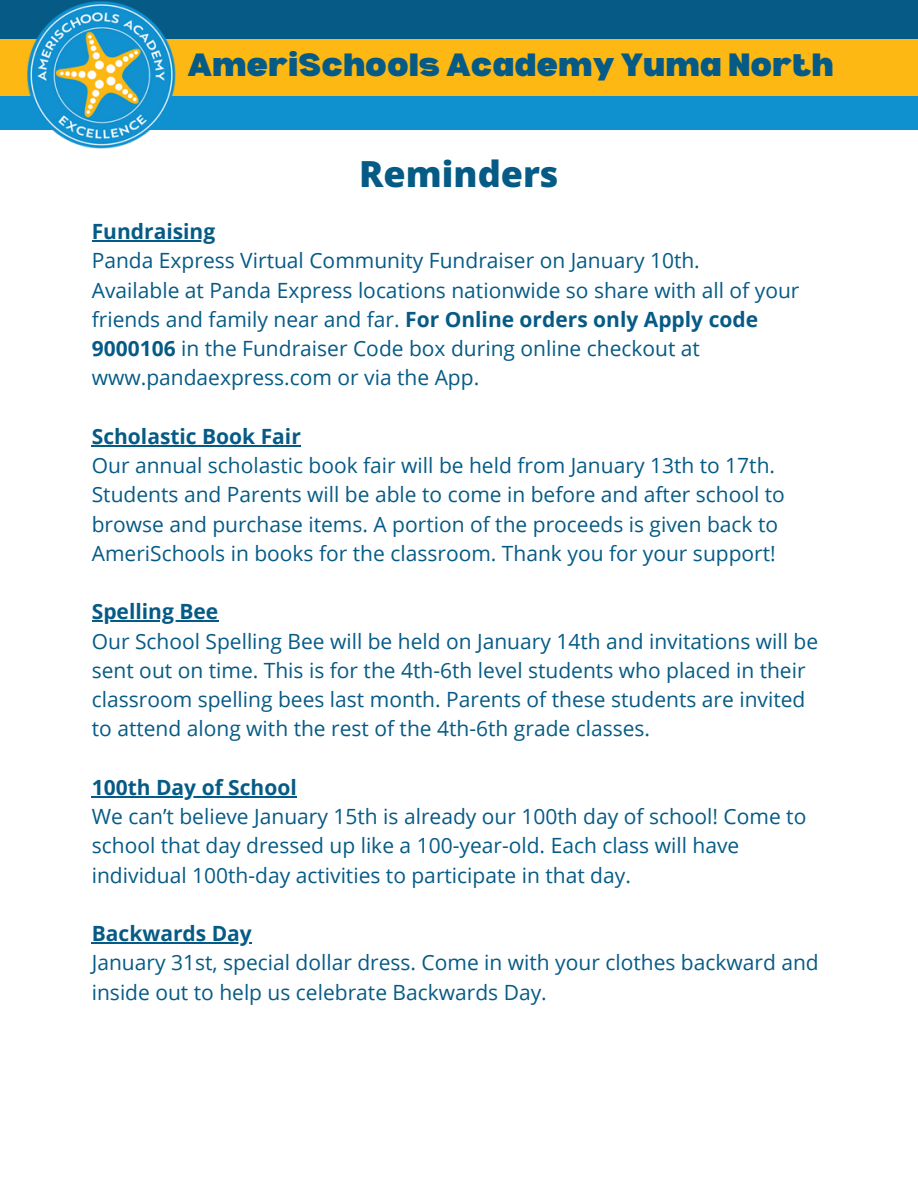
<style>
.page{position:relative;width:918px;height:1188px;background:#fff}
.page>*{position:absolute;margin:0;border:0;box-sizing:border-box;transform-origin:0 0}
.t1{font:800 36px "Open Sans";color:#065b86}
.t2{font:900 31.5px "Bernoru";color:#065b86}
.t3{font:21px/29.2px "Open Sans";color:#065b86}
.t4{font:700 21px "Open Sans";color:#065b86}
.s1{font-weight:700}
</style>
<div class="page">
<div style="left:0;top:95px;width:918px;height:35px;background:#0f90cf"></div>
<div style="left:0;top:0;width:918px;height:39px;background:#065b86"></div>
<div style="left:0;top:39px;width:918px;height:56px;background:#fdb813"></div>
<img style="left:28px;top:1px;width:147px;height:147px">
<hr style="left:92px;top:240px;width:123px;height:1px;background:#065b86">
<hr style="left:92px;top:445px;width:209px;height:1px;background:#065b86">
<hr style="left:92px;top:620px;width:126px;height:2px;background:#065b86">
<hr style="left:92px;top:796px;width:205px;height:1px;background:#065b86">
<hr style="left:92px;top:942px;width:160px;height:1px;background:#065b86">
<h2 class="t2" style="left:188px;top:46px;width:648px">AmeriSchools Academy Yuma North</h2>
<p class="t1" style="left:359px;top:149px;width:201px">Reminders</p>
<h1 class="t4" style="left:92px;top:217px;width:125px">Fundraising</h1>
<p class="t3" style="left:92px;top:246px;width:610px">Panda Express Virtual Community Fundraiser on January 10th.</p>
<p class="t3" style="left:92px;top:275px;width:709px">Available at Panda Express locations nationwide so share with all of your friends and family near and far. <span class="s1">For Online orders only Apply code 9000106</span> in the Fundraiser Code box during online checkout at www.pandaexpress.com or via the App.</p>
<p class="t4" style="left:92px;top:421px;width:211px">Scholastic Book Fair</p>
<p class="t3" style="left:92px;top:450px;width:695px">Our annual scholastic book fair will be held from January 13th to 17th.<br>Students and Parents will be able to come in before and after school to browse and purchase items. A portion of the proceeds is given back to AmeriSchools in books for the classroom. Thank you for your support!</p>
<p class="t4" style="left:92px;top:597px;width:128px">Spelling Bee</p>
<p class="t3" style="left:92px;top:626px;width:728px">Our School Spelling Bee will be held on January 14th and invitations will be sent out on time. This is for the 4th-6th level students who placed in their classroom spelling bees last month. Parents of these students are invited to attend along with the rest of the 4th-6th grade classes.</p>
<p class="t4" style="left:92px;top:772px;width:207px">100th Day of School</p>
<p class="t3" style="left:92px;top:801px;width:716px">We can’t believe January 15th is already our 100th day of school! Come to school that day dressed up like a 100-year-old. Each class will have individual 100th-day activities to participate in that day.</p>
<p class="t4" style="left:92px;top:919px;width:162px">Backwards Day</p>
<p class="t3" style="left:92px;top:948px;width:729px">January 31st, special dollar dress. Come in with your clothes backward and inside out to help us celebrate Backwards Day.</p>
</div>
